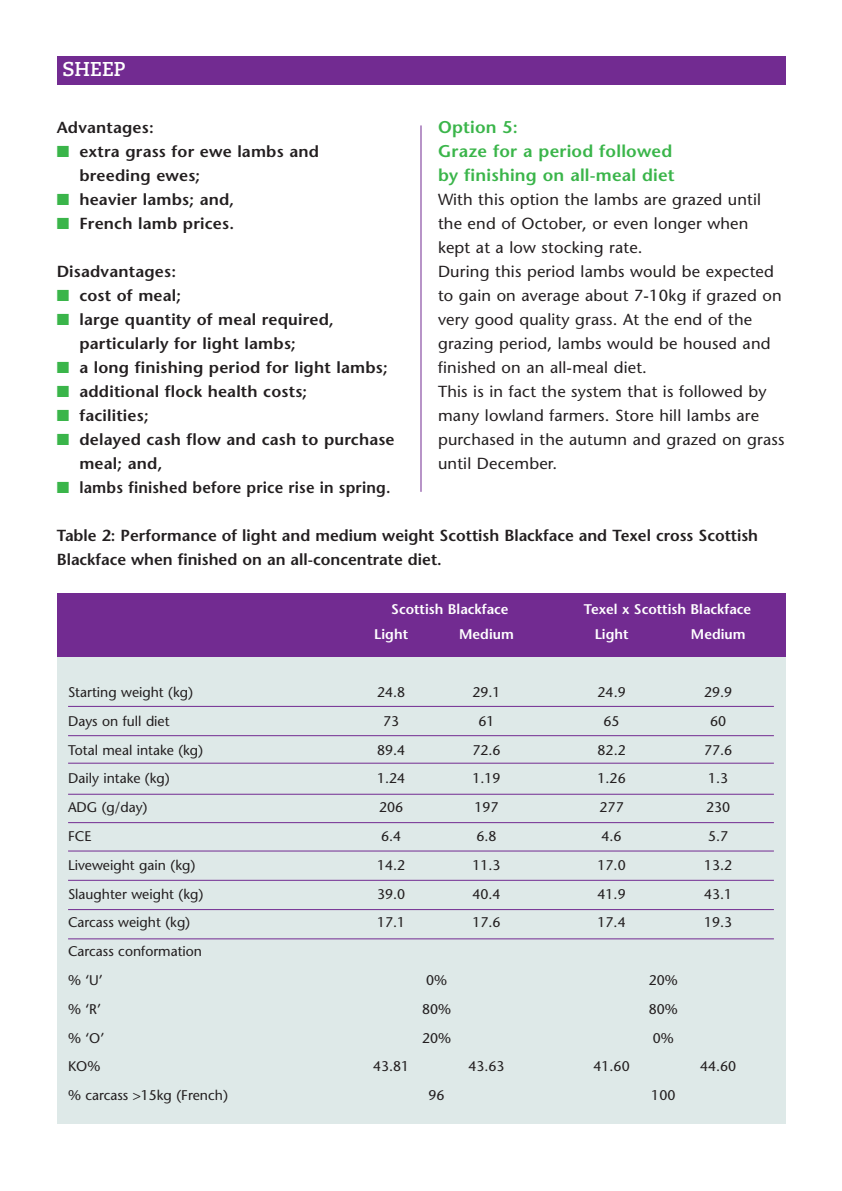
<style>
.page{position:relative;width:842px;height:1191px;background:#fff}
.page>*{position:absolute;margin:0;border:0;box-sizing:border-box;transform-origin:0 0}
.t1{font:700 20px "Caecilia";color:#fff}
.t2{font:600 17px/24px "Stone Sans";letter-spacing:.01em;color:#3ab54a}
.t3{font:600 16px/24px "Stone Sans";letter-spacing:.01em;color:#231f20}
.t4{font:16px/24px "Stone Sans";letter-spacing:.01em;color:#231f20}
.t5{font:14px/28.8px "Stone Sans";color:#231f20}
.t6{font:600 14px "Stone Sans";color:#fff}
.s1{color:#3ab54a}
</style>
<div class="page">
<div style="left:57px;top:597px;width:728px;height:527px;background:#dee9e8"></div>
<div style="left:57px;top:593px;width:728px;height:64px;background:#722b91"></div>
<hr style="left:68px;top:938px;width:706px;height:1px;background:#722b91">
<hr style="left:68px;top:909px;width:706px;height:1px;background:#722b91">
<hr style="left:68px;top:879px;width:706px;height:1px;background:#722b91">
<hr style="left:68px;top:850px;width:706px;height:1px;background:#722b91">
<hr style="left:68px;top:822px;width:706px;height:1px;background:#722b91">
<hr style="left:68px;top:793px;width:706px;height:1px;background:#722b91">
<hr style="left:68px;top:762px;width:706px;height:1px;background:#722b91">
<hr style="left:68px;top:735px;width:706px;height:1px;background:#722b91">
<hr style="left:68px;top:706px;width:706px;height:1px;background:#722b91">
<div style="left:57px;top:57px;width:728px;height:28px;background:#722b91"></div>
<hr style="left:420px;top:125px;width:1px;height:367px;background:#722b91">
<p class="t1" style="left:62px;top:61px;width:65px">SHEEP</p>
<p class="t3" style="left:57px;top:117px;width:99px">Advantages:</p>
<p class="t3" style="left:79px;top:141px;width:241px;text-indent:-23px"><span class="s1">■</span> extra grass for ewe lambs and breeding ewes;</p>
<p class="t3" style="left:57px;top:189px;width:179px"><span class="s1">■</span> heavier lambs; and,</p>
<p class="t3" style="left:57px;top:213px;width:179px"><span class="s1">■</span> French lamb prices.</p>
<p class="t3" style="left:57px;top:261px;width:121px">Disadvantages:</p>
<p class="t3" style="left:57px;top:285px;width:126px"><span class="s1">■</span> cost of meal;</p>
<p class="t3" style="left:79px;top:309px;width:256px;text-indent:-23px"><span class="s1">■</span> large quantity of meal required, particularly for light lambs;</p>
<p class="t3" style="left:57px;top:357px;width:333px"><span class="s1">■</span> a long finishing period for light lambs;</p>
<p class="t3" style="left:57px;top:381px;width:252px"><span class="s1">■</span> additional flock health costs;</p>
<p class="t3" style="left:57px;top:405px;width:94px"><span class="s1">■</span> facilities;</p>
<p class="t3" style="left:79px;top:429px;width:317px;text-indent:-23px"><span class="s1">■</span> delayed cash flow and cash to purchase meal; and,</p>
<p class="t3" style="left:57px;top:477px;width:335px"><span class="s1">■</span> lambs finished before price rise in spring.</p>
<p class="t2" style="left:438px;top:117px;width:238px">Option 5:<br>Graze for a period followed by finishing on all-meal diet</p>
<p class="t4" style="left:438px;top:189px;width:348px">With this option the lambs are grazed until the end of October, or even longer when kept at a low stocking rate.<br>During this period lambs would be expected to gain on average about 7-10kg if grazed on very good quality grass. At the end of the grazing period, lambs would be housed and finished on an all-meal diet.<br>This is in fact the system that is followed by many lowland farmers. Store hill lambs are purchased in the autumn and grazed on grass until December.</p>
<p class="t3" style="left:57px;top:525px;width:703px">Table 2: Performance of light and medium weight Scottish Blackface and Texel cross Scottish<br>Blackface when finished on an all-concentrate diet.</p>
<p class="t6" style="left:391px;top:604px;width:119px">Scottish Blackface</p>
<p class="t6" style="left:584px;top:604px;width:169px">Texel x Scottish Blackface</p>
<p class="t6" style="left:374px;top:629px;width:35px">Light</p>
<p class="t6" style="left:459px;top:629px;width:56px">Medium</p>
<p class="t6" style="left:595px;top:629px;width:35px">Light</p>
<p class="t6" style="left:691px;top:629px;width:56px">Medium</p>
<p class="t5" style="left:68px;top:679px;width:127px">Starting weight (kg)</p>
<p class="t5" style="left:377px;top:679px;width:30px">24.8</p>
<p class="t5" style="left:472px;top:679px;width:30px">29.1</p>
<p class="t5" style="left:598px;top:679px;width:30px">24.9</p>
<p class="t5" style="left:704px;top:679px;width:30px">29.9</p>
<p class="t5" style="left:68px;top:708px;width:103px">Days on full diet</p>
<p class="t5" style="left:383px;top:708px;width:18px">73</p>
<p class="t5" style="left:478px;top:708px;width:18px">61</p>
<p class="t5" style="left:604px;top:708px;width:18px">65</p>
<p class="t5" style="left:710px;top:708px;width:18px">60</p>
<p class="t5" style="left:68px;top:736px;width:137px">Total meal intake (kg)</p>
<p class="t5" style="left:377px;top:736px;width:30px">89.4</p>
<p class="t5" style="left:472px;top:736px;width:30px">72.6</p>
<p class="t5" style="left:598px;top:736px;width:30px">82.2</p>
<p class="t5" style="left:704px;top:736px;width:30px">77.6</p>
<p class="t5" style="left:68px;top:765px;width:103px">Daily intake (kg)</p>
<p class="t5" style="left:377px;top:765px;width:30px">1.24</p>
<p class="t5" style="left:472px;top:765px;width:30px">1.19</p>
<p class="t5" style="left:598px;top:765px;width:30px">1.26</p>
<p class="t5" style="left:708px;top:765px;width:22px">1.3</p>
<p class="t5" style="left:68px;top:794px;width:81px">ADG (g/day)</p>
<p class="t5" style="left:379px;top:794px;width:26px">206</p>
<p class="t5" style="left:474px;top:794px;width:26px">197</p>
<p class="t5" style="left:600px;top:794px;width:26px">277</p>
<p class="t5" style="left:706px;top:794px;width:26px">230</p>
<p class="t5" style="left:68px;top:823px;width:25px">FCE</p>
<p class="t5" style="left:381px;top:823px;width:22px">6.4</p>
<p class="t5" style="left:476px;top:823px;width:22px">6.8</p>
<p class="t5" style="left:602px;top:823px;width:22px">4.6</p>
<p class="t5" style="left:708px;top:823px;width:22px">5.7</p>
<p class="t5" style="left:68px;top:852px;width:129px">Liveweight gain (kg)</p>
<p class="t5" style="left:377px;top:852px;width:30px">14.2</p>
<p class="t5" style="left:472px;top:852px;width:30px">11.3</p>
<p class="t5" style="left:598px;top:852px;width:30px">17.0</p>
<p class="t5" style="left:704px;top:852px;width:30px">13.2</p>
<p class="t5" style="left:68px;top:880px;width:137px">Slaughter weight (kg)</p>
<p class="t5" style="left:377px;top:880px;width:30px">39.0</p>
<p class="t5" style="left:472px;top:880px;width:30px">40.4</p>
<p class="t5" style="left:598px;top:880px;width:30px">41.9</p>
<p class="t5" style="left:704px;top:880px;width:30px">43.1</p>
<p class="t5" style="left:68px;top:909px;width:124px">Carcass weight (kg)</p>
<p class="t5" style="left:377px;top:909px;width:30px">17.1</p>
<p class="t5" style="left:472px;top:909px;width:30px">17.6</p>
<p class="t5" style="left:598px;top:909px;width:30px">17.4</p>
<p class="t5" style="left:704px;top:909px;width:30px">19.3</p>
<p class="t5" style="left:68px;top:938px;width:136px">Carcass conformation % ‘U’</p>
<p class="t5" style="left:426px;top:967px;width:22px">0%</p>
<p class="t5" style="left:649px;top:967px;width:31px">20%</p>
<p class="t5" style="left:68px;top:996px;width:34px">% ‘R’</p>
<p class="t5" style="left:422px;top:996px;width:31px">80%</p>
<p class="t5" style="left:649px;top:996px;width:31px">80%</p>
<p class="t5" style="left:68px;top:1024px;width:38px">% ‘O’</p>
<p class="t5" style="left:422px;top:1024px;width:31px">20%</p>
<p class="t5" style="left:653px;top:1024px;width:23px">0%</p>
<p class="t5" style="left:68px;top:1053px;width:34px">KO%</p>
<p class="t5" style="left:373px;top:1053px;width:38px">43.81</p>
<p class="t5" style="left:468px;top:1053px;width:38px">43.63</p>
<p class="t5" style="left:593px;top:1053px;width:38px">41.60</p>
<p class="t5" style="left:700px;top:1053px;width:38px">44.60</p>
<p class="t5" style="left:68px;top:1082px;width:161px">% carcass &gt;15kg (French)</p>
<p class="t5" style="left:428px;top:1082px;width:18px">96</p>
<p class="t5" style="left:651px;top:1082px;width:26px">100</p>
</div>
